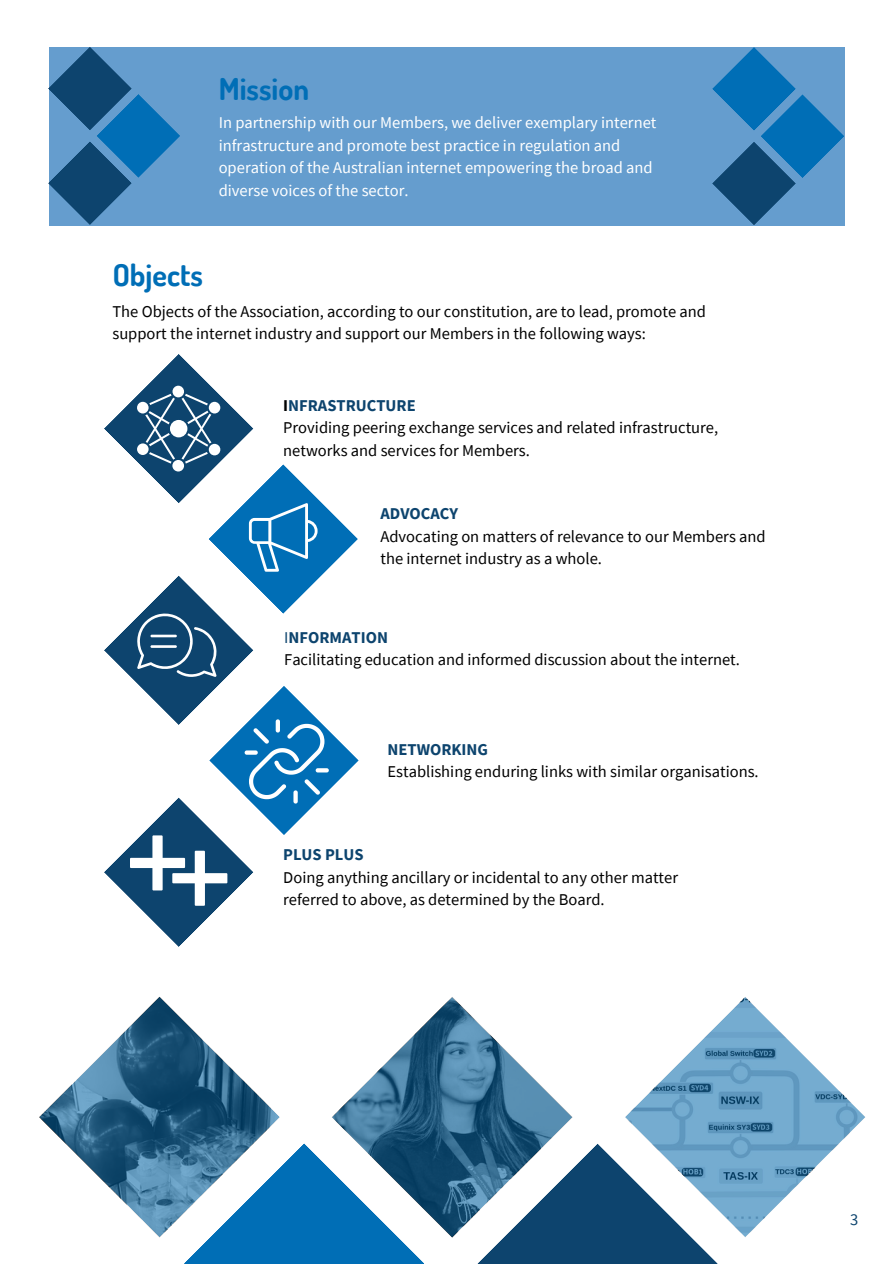
<style>
.page{position:relative;width:894px;height:1264px;background:#fff}
.page>*{position:absolute;margin:0;border:0;box-sizing:border-box;transform-origin:0 0}
.t1{font:700 30px "Dosis";color:#006eb6}
.t2{font:16.5px/22.5px "Source Sans Pro";color:#000}
.t3{font:16.5px/22.5px "Source Sans Pro";color:#fff}
.t4{font:700 16.5px "Source Sans Pro";color:#0d446e}
.t5{font:16.5px "Source Sans Pro";color:#0d446e}
.s1{color:#000}
.s2{font-weight:400}
</style>
<div class="page">
<div style="left:49px;top:47px;width:794px;height:178px;background:#659dce"></div>
<svg style="left:712px;top:47px;width:132px;height:178px"></svg>
<svg style="left:48px;top:47px;width:132px;height:178px"></svg>
<svg style="left:104px;top:354px;width:255px;height:593px"></svg>
<svg style="left:39px;top:996px;width:241px;height:241px"></svg>
<svg style="left:625px;top:997px;width:240px;height:240px"></svg>
<svg style="left:478px;top:1143px;width:239px;height:120px"></svg>
<svg style="left:184px;top:1143px;width:240px;height:120px"></svg>
<svg style="left:331px;top:997px;width:241px;height:240px"></svg>
<p class="t1" style="left:219px;top:69px;width:92px">Mission</p>
<p class="t3" style="left:219px;top:111px;width:439px">In partnership with our Members, we deliver exemplary internet infrastructure and promote best practice in regulation and operation of the Australian internet empowering the broad and diverse voices of the sector.</p>
<p class="t1" style="left:113px;top:255px;width:92px">Objects</p>
<p class="t2" style="left:112px;top:300px;width:595px">The Objects of the Association, according to our constitution, are to lead, promote and support the internet industry and support our Members in the following ways:</p>
<h1 class="t4" style="left:283px;top:394px;width:134px"><span class="s1">I</span>NFRASTRUCTURE</h1>
<p class="t2" style="left:283px;top:416px;width:436px">Providing peering exchange services and related infrastructure,</p>
<p class="t2" style="left:283px;top:438px;width:248px">networks and services for Members.</p>
<p class="t4" style="left:380px;top:503px;width:79px">ADVOCACY</p>
<p class="t2" style="left:380px;top:525px;width:386px">Advocating on matters of relevance to our Members and</p>
<p class="t2" style="left:380px;top:547px;width:223px">the internet industry as a whole.</p>
<p class="t4" style="left:284px;top:626px;width:105px"><span class="s2">I</span>NFORMATION</p>
<p class="t2" style="left:284px;top:648px;width:457px">Facilitating education and informed discussion about the internet.</p>
<p class="t4" style="left:387px;top:738px;width:102px">NETWORKING</p>
<p class="t2" style="left:387px;top:760px;width:372px">Establishing enduring links with similar organisations.</p>
<h1 class="t4" style="left:283px;top:844px;width:82px">PLUS PLUS</h1>
<p class="t2" style="left:283px;top:865px;width:396px">Doing anything ancillary or incidental to any other matter referred to above, as determined by the Board.</p>
<p class="t5" style="left:849px;top:1208px;width:10px">3</p>
</div>
